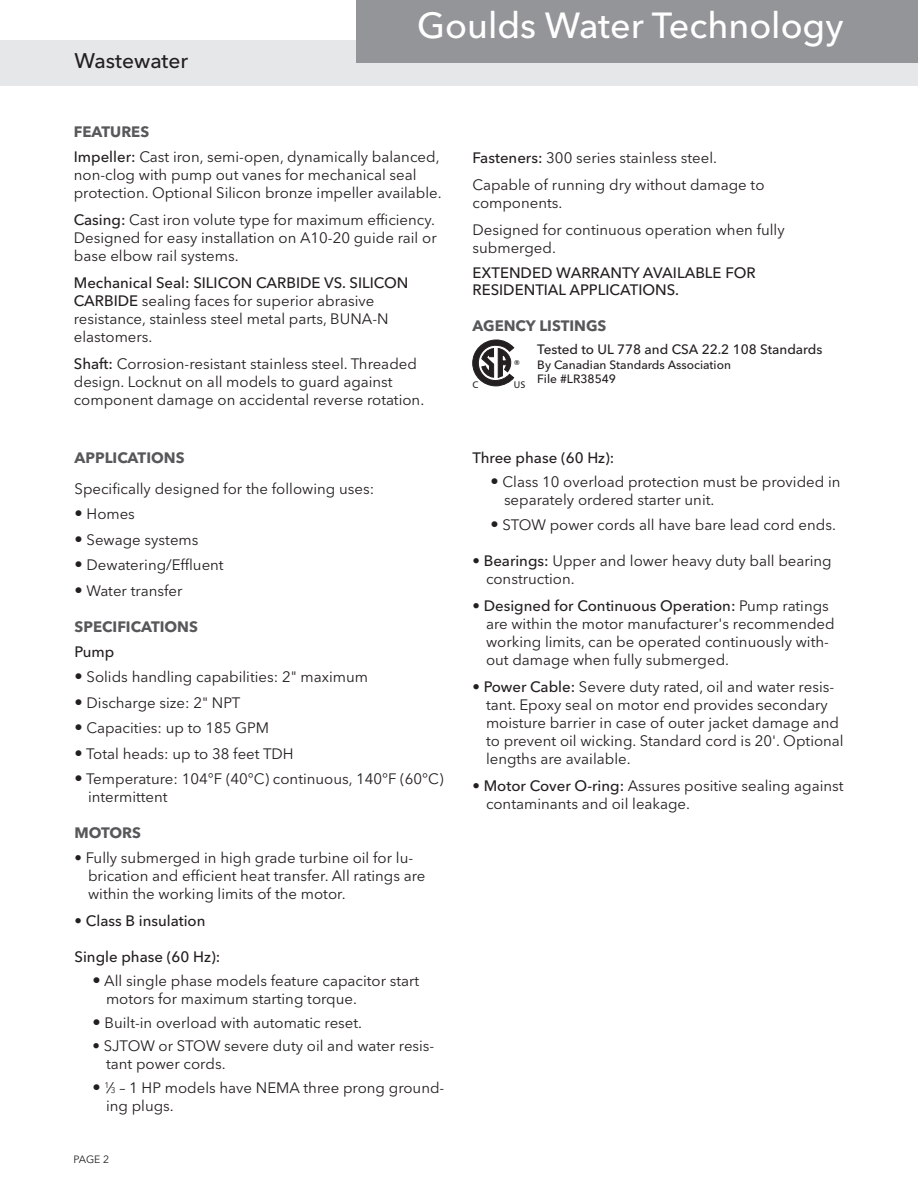
<style>
.page{position:relative;width:918px;height:1188px;background:#fff}
.page>*{position:absolute;margin:0;border:0;box-sizing:border-box;transform-origin:0 0}
.t1{font:500 36px "Avenir Next LT Pro";color:#fff}
.t2{font:500 21px "Avenir Next LT Pro";color:#231f20}
.t3{font:15px/18px "Avenir Next LT Pro";color:#231f20}
.heading{font:500 15px/16.5px "Avenir Next LT Pro";color:#231f20}
.t4{font:700 15px "Avenir Next LT Pro";color:#57585a}
.t5{font:500 13.5px "Avenir Next LT Pro";color:#231f20}
.t6{font:500 12px "Avenir Next LT Pro";color:#231f20}
.t7{font:10.5px "Avenir Next LT Pro";color:#231f20}
.t8{font:9.6px "Humanist 777 BT Roman B";color:#231f20}
.t9{font:6.75px "Humanist 777 BT Bold B";color:#231f20}
.s1{font-weight:500}
.s2{font-size:16.5px}
.s3{font-size:8.25px}
</style>
<div class="page">
<div style="left:0;top:40px;width:918px;height:46px;background:#e6e7e9"></div>
<div style="left:356px;top:0;width:562px;height:63px;background:#939598"></div>
<svg style="left:473px;top:340px;width:41px;height:46px"></svg>
<p class="t2" style="left:74px;top:48px;width:115px">Wastewater</p>
<p class="t1" style="left:417px;top:3px;width:428px">Goulds Water Technology</p>
<p class="t4" style="left:74px;top:123px;width:77px">FEATURES</p>
<p class="t3" style="left:74px;top:148px;width:369px"><span class="s1">Impeller:</span> Cast iron, semi-open, dynamically balanced, non-clog with pump out vanes for mechanical seal protection. Optional Silicon bronze impeller available.</p>
<p class="t3" style="left:74px;top:211px;width:364px;text-align:justify"><span class="s1">Casing:</span> Cast iron volute type for maximum efficiency.<br>Designed for easy installation on A10-20 guide rail or base elbow rail systems.</p>
<p class="t3" style="left:74px;top:274px;width:336px"><span class="s1">Mechanical Seal: SILICON CARBIDE VS. SILICON CARBIDE</span> sealing faces for superior abrasive resistance, stainless steel metal parts, BUNA-N elastomers.</p>
<p class="t3" style="left:74px;top:355px;width:352px"><span class="s1">Shaft:</span> Corrosion-resistant stainless steel. Threaded design. Locknut on all models to guard against component damage on accidental reverse rotation.</p>
<p class="t4" style="left:75px;top:449px;width:112px">APPLICATIONS</p>
<p class="t3" style="left:75px;top:480px;width:301px">Specifically designed for the following uses:</p>
<p class="t3" style="left:75px;top:505px;width:62px"><span class="s2">•</span> Homes</p>
<p class="t3" style="left:75px;top:531px;width:125px"><span class="s2">•</span> Sewage systems</p>
<p class="t3" style="left:75px;top:556px;width:151px"><span class="s2">•</span> Dewatering/Effluent</p>
<p class="t3" style="left:75px;top:582px;width:109px"><span class="s2">•</span> Water transfer</p>
<p class="t4" style="left:75px;top:617px;width:125px">SPECIFICATIONS</p>
<p class="heading" style="left:75px;top:643px;width:41px">Pump</p>
<p class="t3" style="left:75px;top:668px;width:295px"><span class="s2">•</span> Solids handling capabilities: 2" maximum</p>
<p class="t3" style="left:75px;top:693px;width:167px"><span class="s2">•</span> Discharge size: 2" NPT</p>
<p class="t3" style="left:75px;top:719px;width:196px"><span class="s2">•</span> Capacities: up to 185 GPM</p>
<p class="t3" style="left:75px;top:744px;width:221px"><span class="s2">•</span> Total heads: up to 38 feet TDH</p>
<p class="t3" style="left:88px;top:770px;width:357px;text-indent:-14px"><span class="s2">•</span> Temperature: 104°F (40°C) continuous, 140°F (60°C) intermittent</p>
<p class="t4" style="left:75px;top:824px;width:68px">MOTORS</p>
<p class="t3" style="left:88px;top:849px;width:339px;text-indent:-14px">• Fully submerged in high grade turbine oil for lu&shy;brication and efficient heat transfer. All ratings are within the working limits of the motor.</p>
<p class="heading" style="left:75px;top:912px;width:132px">• Class B insulation</p>
<p class="heading" style="left:75px;top:948px;width:147px">Single phase (60 Hz):</p>
<p class="t3" style="left:106px;top:972px;width:315px;text-indent:-14px"><span class="s2">•</span> All single phase models feature capacitor start motors for maximum starting torque.</p>
<p class="t3" style="left:93px;top:1014px;width:271px"><span class="s2">•</span> Built-in overload with automatic reset.</p>
<p class="t3" style="left:106px;top:1037px;width:330px;text-indent:-14px">• SJTOW or STOW severe duty oil and water resis&shy;tant power cords.</p>
<p class="t3" style="left:106px;top:1079px;width:340px;text-indent:-14px"><span class="s2">•</span> <sup>1</sup>⁄<span class="s3">3</span> – 1 HP models have NEMA three prong ground&shy;ing plugs.</p>
<p class="t7" style="left:74px;top:1153px;width:37px">PAGE 2</p>
<p class="t3" style="left:472px;top:148px;width:246px"><span class="s1">Fasteners:</span> 300 series stainless steel.</p>
<p class="t3" style="left:472px;top:175px;width:294px">Capable of running dry without damage to components.</p>
<p class="t3" style="left:472px;top:220px;width:314px">Designed for continuous operation when fully submerged.</p>
<p class="heading" style="left:472px;top:265px;width:285px">EXTENDED WARRANTY AVAILABLE FOR<br>RESIDENTIAL APPLICATIONS.</p>
<p class="t4" style="left:472px;top:316px;width:135px">AGENCY LISTINGS</p>
<p class="t9" style="left:514px;top:359px;width:7px">®</p>
<p class="t8" style="left:473px;top:378px;width:7px">C</p>
<p class="t8" style="left:514px;top:378px;width:13px">US</p>
<p class="t5" style="left:537px;top:341px;width:287px">Tested to UL 778 and CSA 22.2 108 Standards</p>
<p class="t6" style="left:537px;top:357px;width:195px">By Canadian Standards Association</p>
<p class="t6" style="left:537px;top:372px;width:80px">File #LR38549</p>
<p class="heading" style="left:472px;top:450px;width:143px">Three phase (60 Hz):</p>
<p class="t3" style="left:504px;top:473px;width:338px;text-indent:-14px"><span class="s2">•</span> Class 10 overload protection must be provided in separately ordered starter unit.</p>
<p class="t3" style="left:490px;top:516px;width:347px"><span class="s2">•</span> STOW power cords all have bare lead cord ends.</p>
<p class="t3" style="left:486px;top:552px;width:347px;text-indent:-14px">• <span class="s1">Bearings:</span> Upper and lower heavy duty ball bearing construction.</p>
<p class="t3" style="left:486px;top:597px;width:350px;text-indent:-14px">• <span class="s1">Designed for Continuous Operation:</span> Pump ratings are within the motor manufacturer's recommended working limits, can be operated continuously with&shy;out damage when fully submerged.</p>
<p class="t3" style="left:486px;top:678px;width:359px;text-indent:-14px">• <span class="s1">Power Cable:</span> Severe duty rated, oil and water resis&shy;tant. Epoxy seal on motor end provides secondary moisture barrier in case of outer jacket damage and to prevent oil wicking. Standard cord is 20'. Optional lengths are available.</p>
<p class="t3" style="left:486px;top:777px;width:359px;text-indent:-14px">• <span class="s1">Motor Cover O-ring:</span> Assures positive sealing against contaminants and oil leakage.</p>
</div>
